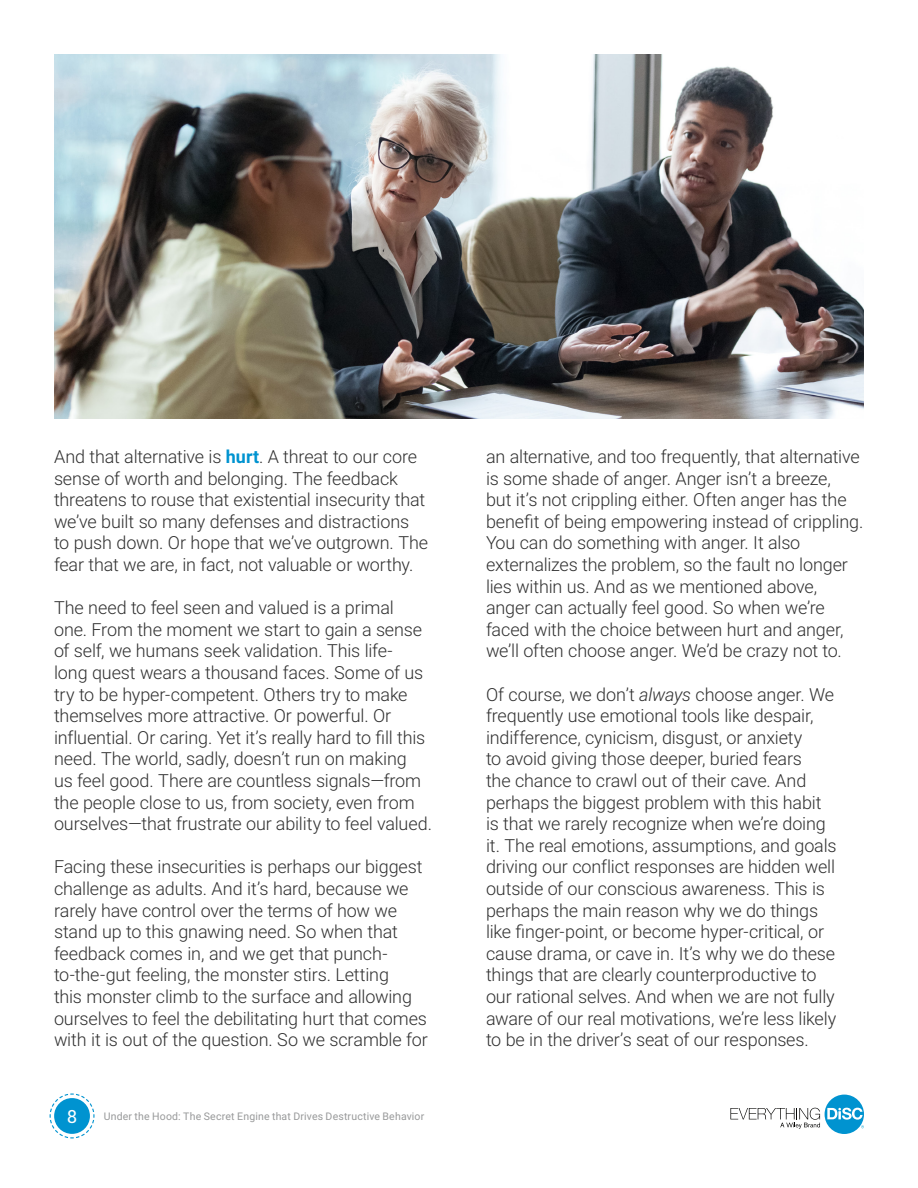
<style>
.page{position:relative;width:918px;height:1188px;background:#fff}
.page>*{position:absolute;margin:0;border:0;box-sizing:border-box;transform-origin:0 0}
.t1{font:300 18px/21.6px "Roboto";letter-spacing:-.01em;color:#303030}
.t2{font:18px "Roboto Slab";color:#fff}
.t3{font:10.5px "Roboto";letter-spacing:.015em;color:#98999a}
.s1{font-weight:700;color:#0093d0}
.s2{font-style:italic}
</style>
<div class="page">
<svg style="left:730px;top:1095px;width:134px;height:39px"></svg>
<svg style="left:49px;top:1093px;width:46px;height:46px"></svg>
<img style="left:54px;top:54px;width:810px;height:365px">
<p class="t1" style="left:54px;top:445px;width:376px">And that alternative is <span class="s1">hurt</span>. A threat to our core sense of worth and belonging. The feedback threatens to rouse that existential insecurity that we’ve built so many defenses and distractions to push down. Or hope that we’ve outgrown. The fear that we are, in fact, not valuable or worthy.</p>
<p class="t1" style="left:54px;top:596px;width:380px">The need to feel seen and valued is a primal<br>one. From the moment we start to gain a sense of self, we humans seek validation. This life-<br>long quest wears a thousand faces. Some of us try to be hyper-competent. Others try to make themselves more attractive. Or powerful. Or influential. Or caring. Yet it’s really hard to fill this need. The world, sadly, doesn’t run on making<br>us feel good. There are countless signals—from the people close to us, from society, even from ourselves—that frustrate our ability to feel valued.</p>
<p class="t1" style="left:54px;top:856px;width:375px">Facing these insecurities is perhaps our biggest challenge as adults. And it’s hard, because we rarely have control over the terms of how we stand up to this gnawing need. So when that feedback comes in, and we get that punch&shy;to-the-gut feeling, the monster stirs. Letting<br>this monster climb to the surface and allowing ourselves to feel the debilitating hurt that comes with it is out of the question. So we scramble for</p>
<p class="t2" style="left:67px;top:1104px;width:11px">8</p>
<p class="t3" style="left:104px;top:1109px;width:322px">Under the Hood: The Secret Engine that Drives Destructive Behavior</p>
<p class="t1" style="left:486px;top:445px;width:379px">an alternative, and too frequently, that alternative is some shade of anger. Anger isn’t a breeze,<br>but it’s not crippling either. Often anger has the benefit of being empowering instead of crippling.<br>You can do something with anger. It also externalizes the problem, so the fault no longer lies within us. And as we mentioned above, anger can actually feel good. So when we’re faced with the choice between hurt and anger, we’ll often choose anger. We’d be crazy not to.</p>
<p class="t1" style="left:486px;top:683px;width:352px">Of course, we don’t <span class="s2">always</span> choose anger. We frequently use emotional tools like despair, indifference, cynicism, disgust, or anxiety<br>to avoid giving those deeper, buried fears<br>the chance to crawl out of their cave. And perhaps the biggest problem with this habit is that we rarely recognize when we’re doing it. The real emotions, assumptions, and goals driving our conflict responses are hidden well outside of our conscious awareness. This is perhaps the main reason why we do things like finger-point, or become hyper-critical, or cause drama, or cave in. It’s why we do these things that are clearly counterproductive to our rational selves. And when we are not fully aware of our real motivations, we’re less likely to be in the driver’s seat of our responses.</p>
</div>
